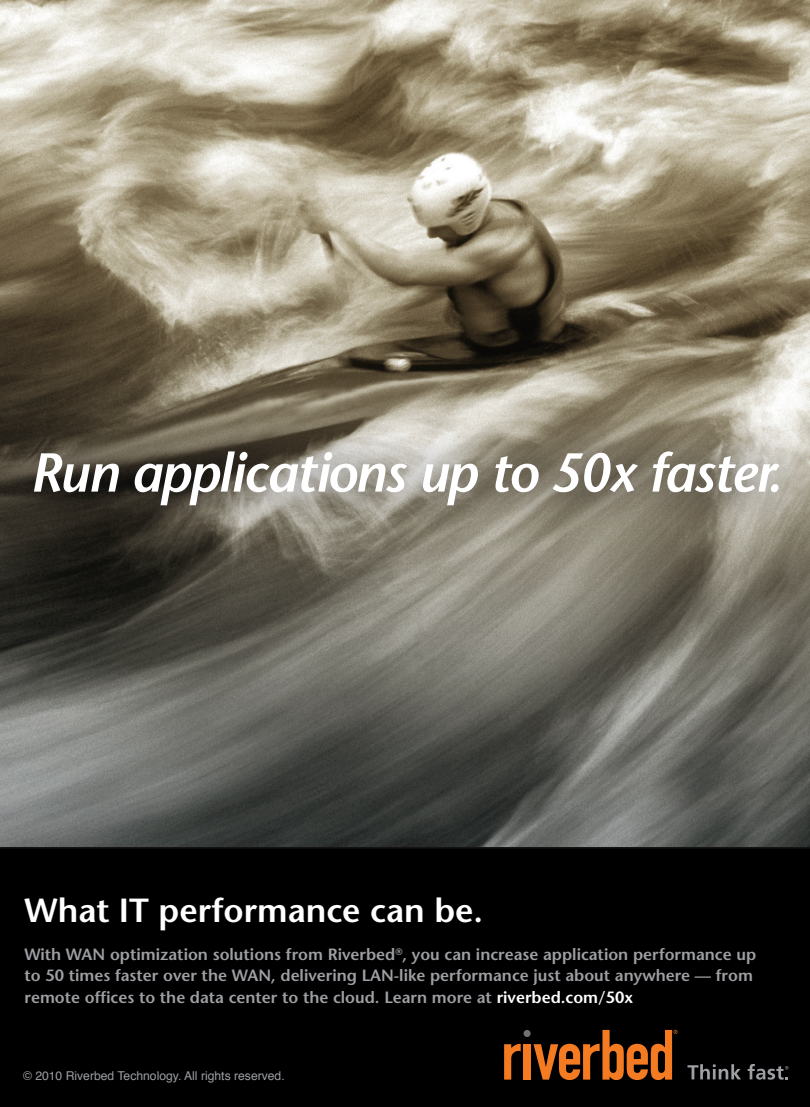
<style>
.page{position:relative;width:810px;height:1107px;background:#fff}
.page>*{position:absolute;margin:0;border:0;box-sizing:border-box;transform-origin:0 0}
.t1{font:italic 600 54.75px "Stone Sans";letter-spacing:-.025em;color:#fff}
.t2{font:600 33.45px "Stone Sans";color:#fff}
.t3{font:600 16.35px/21.3px "Stone Sans";color:#9d9fa2}
.t4{font:12.15px "Helvetica";color:#9d9fa2}
.s1{color:#fff}
</style>
<div class="page">
<img style="left:0;top:0;width:810px;height:848px">
<svg style="left:0;top:402px;width:810px;height:139px;background:#7e796b"></svg>
<div style="left:0;top:848px;width:810px;height:259px;background:#000001"></div>
<svg style="left:504px;top:1044px;width:17px;height:36px"></svg>
<div style="left:524px;top:1030px;width:7px;height:7px;background:#717074;border-radius:50%"></div>
<div style="left:524px;top:1044px;width:7px;height:36px;background:#f47b21"></div>
<svg style="left:534px;top:1030px;width:144px;height:50px;background:#6c360f"></svg>
<svg style="left:687px;top:1064px;width:54px;height:15px"></svg>
<svg style="left:748px;top:1064px;width:40px;height:16px"></svg>
<p class="t1" style="left:30px;top:439px;width:753px">Run applications up to 50x faster.</p>
<p class="t2" style="left:25px;top:889px;width:460px">What IT performance can be.</p>
<p class="t3" style="left:25px;top:944px;width:733px">With WAN optimization solutions from Riverbed<sup>®</sup>, you can increase application performance up to 50 times faster over the WAN, delivering LAN-like performance just about anywhere — from remote offices to the data center to the cloud. Learn more at <span class="s1">riverbed.com/50x</span></p>
<p class="t4" style="left:23px;top:1066px;width:263px">© 2010 Riverbed Technology. All rights reserved.</p>
</div>
